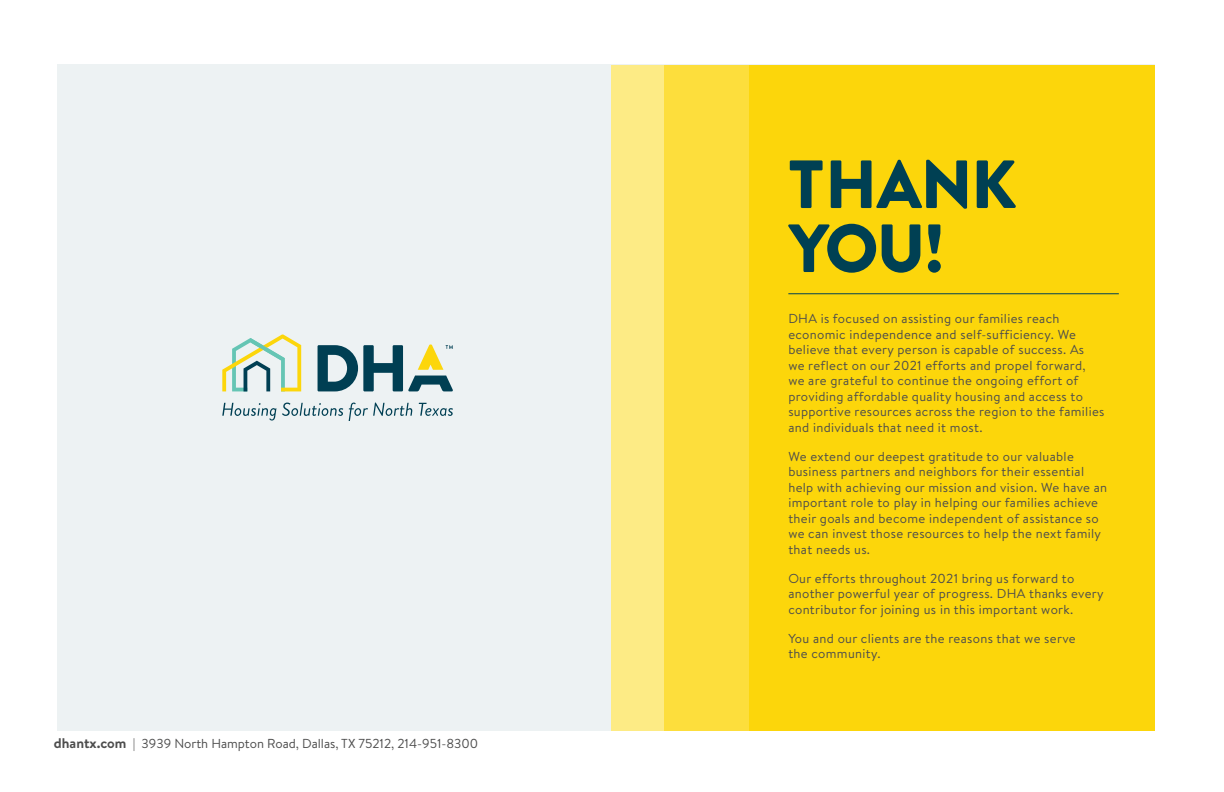
<style>
.page{position:relative;width:1224px;height:792px;background:#fff}
.page>*{position:absolute;margin:0;border:0;box-sizing:border-box;transform-origin:0 0}
.t1{font:900 68px/64px "Brandon Grotesque";letter-spacing:-.025em;color:#004053}
.t2{font:13px/15.5px "Brandon Text";letter-spacing:.025em;color:#4d4d4d}
.t3{font:13px "Brandon Text";color:#4d4d4d}
.s1{font-weight:700;font-size:14px}
</style>
<div class="page">
<div style="left:58px;top:65px;width:1097px;height:666px;background:#edf2f3"></div>
<div style="left:664px;top:65px;width:85px;height:666px;background:#fdde3c"></div>
<div style="left:611px;top:65px;width:53px;height:666px;background:#fdeb85"></div>
<div style="left:749px;top:65px;width:406px;height:666px;background:#fcd60b"></div>
<svg style="left:222px;top:403px;width:231px;height:18px"></svg>
<svg style="left:222px;top:335px;width:79px;height:56px"></svg>
<svg style="left:318px;top:345px;width:135px;height:46px"></svg>
<hr style="left:788px;top:293px;width:331px;height:1px;background:#004053">
<p class="t3" style="left:54px;top:734px;width:426px"><span class="s1">dhantx.com</span> | 3939 North Hampton Road, Dallas, TX 75212, 214-951-8300</p>
<h1 class="t1" style="left:789px;top:153px;width:229px">THANK<br>YOU!</h1>
<p class="t2" style="left:788px;top:311px;width:318px">DHA is focused on assisting our families reach economic independence and self-sufficiency. We believe that every person is capable of success. As<br>we reflect on our 2021 efforts and propel forward, we are grateful to continue the ongoing effort of providing affordable quality housing and access to supportive resources across the region to the families and individuals that need it most.</p>
<p class="t2" style="left:788px;top:448px;width:320px">We extend our deepest gratitude to our valuable business partners and neighbors for their essential help with achieving our mission and vision. We have an important role to play in helping our families achieve their goals and become independent of assistance so we can invest those resources to help the next family that needs us.</p>
<p class="t2" style="left:788px;top:570px;width:317px">Our efforts throughout 2021 bring us forward to another powerful year of progress. DHA thanks every contributor for joining us in this important work.</p>
<p class="t2" style="left:788px;top:630px;width:289px">You and our clients are the reasons that we serve the community.</p>
</div>
